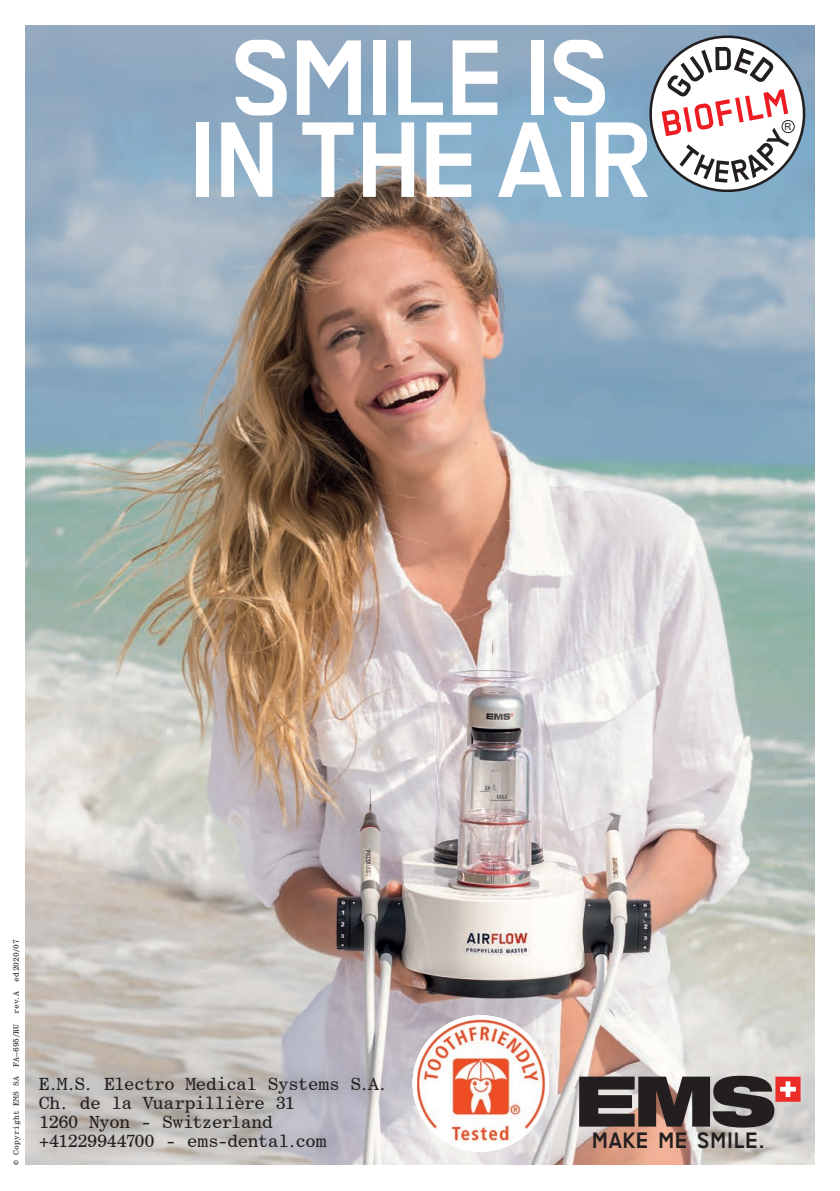
<style>
.page{position:relative;width:840px;height:1191px;background:#fff}
.page>*{position:absolute;margin:0;border:0;box-sizing:border-box;transform-origin:0 0}
.t1{font:700 120.2px "Transbold Neue Euro";letter-spacing:-.015em;color:#fff}
.t2{font:25px "TRANS Bold";color:#231f20}
._05_lauftext_einzug{font:18px "Century Schoolbook BT Monospace";letter-spacing:-.045em;color:#231f20}
.t3{font:9.6px "Arial";color:#231f20}
.Copyright{font:8px "Century Schoolbook BT Monospace";letter-spacing:.02em;color:#231f20}
</style>
<div class="page">
<img style="left:25px;top:25px;width:789px;height:1139px">
<svg style="left:579px;top:1075px;width:221px;height:52px;background:#625453"></svg>
<svg style="left:649px;top:35px;width:155px;height:157px"></svg>
<div style="left:781px;top:120px;width:13px;height:13px;border:1px solid #231f20;border-radius:50%"></div>
<div style="left:23px;top:1060px;width:375px;height:104px;background:#231f20;opacity:.55"></div>
<img style="left:417px;top:1017px;width:127px;height:125px">
<svg style="left:412px;top:1015px;width:137px;height:136px"></svg>
<p class="t1" style="left:231px;top:13px;width:379px">SMILE IS</p>
<p class="t1" style="left:189px;top:95px;width:463px">IN THE AIR</p>
<p class="t3" style="left:784px;top:120px;width:8px">R</p>
<p class="Copyright" style="left:11px;top:1165px;width:227px;rotate:-90deg">© Copyright EMS SA FA–695/RU rev.A ed2020/07</p>
<p class="_05_lauftext_einzug" style="left:39px;top:1073px;width:350px">E.M.S. Electro Medical Systems S.A.</p>
<p class="_05_lauftext_einzug" style="left:39px;top:1092px;width:258px">Ch. de la Vuarpillière 31</p>
<p class="_05_lauftext_einzug" style="left:39px;top:1111px;width:235px">1260 Nyon - Switzerland</p>
<p class="_05_lauftext_einzug" style="left:39px;top:1130px;width:289px">+41229944700 - ems-dental.com</p>
<p class="t2" style="left:592px;top:1127px;width:174px">MAKE ME SMILE.</p>
</div>
